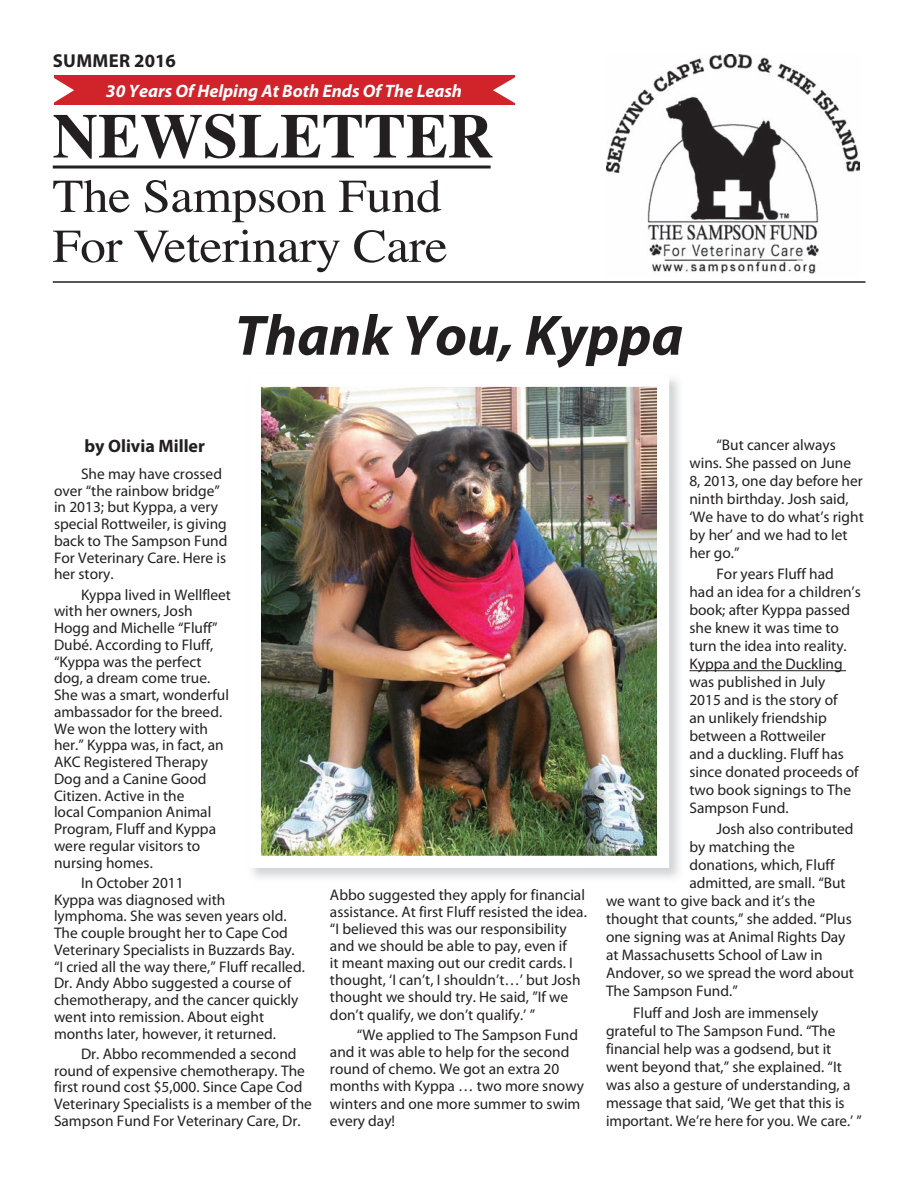
<style>
.page{position:relative;width:918px;height:1188px;background:#fff}
.page>*{position:absolute;margin:0;border:0;box-sizing:border-box;transform-origin:0 0}
.t1{font:700 63px "Times";color:#231f20}
.t2{font:italic 700 57.3px "Myriad Pro";color:#231f20}
.t3{font:47.25px/49.9px "Times";letter-spacing:-.01em;color:#231f20;scale:1.08 1}
.t4{font:700 18.75px "Myriad Pro";letter-spacing:.02em;color:#231f20}
.t5{font:italic 700 18px "Myriad Pro";color:#fff}
.t6{font:700 18px "Myriad Pro";color:#231f20}
.t7{font:15.3px/16.8px "Myriad Pro";color:#231f20}
</style>
<div class="page">
<hr style="left:689px;top:670px;width:157px;height:1px;background:#231f20">
<img style="left:606px;top:54px;width:253px;height:220px">
<hr style="left:53px;top:166px;width:438px;height:3px;background:#231f20">
<hr style="left:53px;top:281px;width:812px;height:2px;background:#231f20">
<img style="left:262px;top:388px;width:394px;height:467px">
<div style="left:54px;top:76px;width:460px;height:29px;background:#d1232a"></div>
<svg style="left:54px;top:78px;width:20px;height:25px"></svg>
<svg style="left:493px;top:76px;width:22px;height:29px"></svg>
<p class="t4" style="left:53px;top:50px;width:125px">SUMMER 2016</p>
<p class="t5" style="left:106px;top:81px;width:358px">30 Years Of Helping At Both Ends Of The Leash</p>
<h1 class="t1" style="left:52px;top:94px;width:443px">NEWSLETTER</h1>
<h3 class="t3" style="left:52px;top:174px;width:367px">The Sampson Fund<br>For Veterinary Care</h3>
<h2 class="t2" style="left:235px;top:304px;width:450px">Thank You, Kyppa</h2>
<p class="t6" style="left:84px;top:436px;width:122px">by Olivia Miller</p>
<p class="t7" style="left:54px;top:466px;width:175px;text-indent:27px">She may have crossed over “the rainbow bridge” in 2013; but Kyppa, a very special Rottweiler, is giving back to The Sampson Fund<br>For Veterinary Care. Here is her story.</p>
<p class="t7" style="left:54px;top:586px;width:178px;text-indent:27px">Kyppa lived in Wellfleet with her owners, Josh<br>Hogg and Michelle “Fluff”<br>Dubé. According to Fluff, “Kyppa was the perfect dog, a dream come true.<br>She was a smart, wonderful ambassador for the breed.<br>We won the lottery with her.” Kyppa was, in fact, an<br>AKC Registered Therapy<br>Dog and a Canine Good<br>Citizen. Active in the<br>local Companion Animal<br>Program, Fluff and Kyppa were regular visitors to nursing homes.</p>
<p class="t7" style="left:54px;top:875px;width:252px;text-indent:27px">In October 2011<br>Kyppa was diagnosed with<br>lymphoma. She was seven years old.<br>The couple brought her to Cape Cod Veterinary Specialists in Buzzards Bay. “I cried all the way there,” Fluff recalled.<br>Dr. Andy Abbo suggested a course of chemotherapy, and the cancer quickly went into remission. About eight months later, however, it returned.</p>
<p class="t7" style="left:54px;top:1046px;width:259px;text-indent:27px">Dr. Abbo recommended a second round of expensive chemotherapy. The first round cost $5,000. Since Cape Cod Veterinary Specialists is a member of the Sampson Fund For Veterinary Care, Dr.</p>
<p class="t7" style="left:330px;top:887px;width:258px">Abbo suggested they apply for financial assistance. At first Fluff resisted the idea. “I believed this was our responsibility and we should be able to pay, even if<br>it meant maxing out our credit cards. I thought, ‘I can’t, I shouldn’t…’ but Josh thought we should try. He said, ”If we don’t qualify, we don’t qualify.’ ”</p>
<p class="t7" style="left:330px;top:1027px;width:255px;text-indent:27px">“We applied to The Sampson Fund and it was able to help for the second round of chemo. We got an extra 20 months with Kyppa … two more snowy winters and one more summer to swim every day!</p>
<p class="t7" style="left:689px;top:436px;width:176px;line-height:18px;text-indent:27px">“But cancer always wins. She passed on June<br>8, 2013, one day before her ninth birthday. Josh said, ‘We have to do what’s right by her’ and we had to let her go.”</p>
<p class="t7" style="left:689px;top:566px;width:173px;line-height:18px;text-indent:27px">For years Fluff had had an idea for a children’s book; after Kyppa passed she knew it was time to turn the idea into reality.<br>Kyppa and the Duckling was published in July<br>2015 and is the story of<br>an unlikely friendship between a Rottweiler<br>and a duckling. Fluff has since donated proceeds of two book signings to The<br>Sampson Fund.</p>
<p class="t7" style="left:716px;top:821px;width:139px">Josh also contributed</p>
<p class="t7" style="left:689px;top:839px;width:107px">by matching the</p>
<p class="t7" style="left:689px;top:857px;width:147px">donations, which, Fluff</p>
<p class="t7" style="left:689px;top:875px;width:158px">admitted, are small. “But</p>
<p class="t7" style="left:606px;top:893px;width:211px">we want to give back and it’s the</p>
<p class="t7" style="left:606px;top:911px;width:247px">thought that counts,” she added. “Plus</p>
<p class="t7" style="left:606px;top:929px;width:241px">one signing was at Animal Rights Day</p>
<p class="t7" style="left:606px;top:947px;width:218px">at Massachusetts School of Law in</p>
<p class="t7" style="left:606px;top:965px;width:250px">Andover, so we spread the word about</p>
<p class="t7" style="left:606px;top:983px;width:133px">The Sampson Fund.”</p>
<p class="t7" style="left:606px;top:1004px;width:257px;line-height:18px;text-indent:27px">Fluff and Josh are immensely grateful to The Sampson Fund. “The financial help was a godsend, but it went beyond that,” she explained. “It was also a gesture of understanding, a message that said, ‘We get that this is important. We’re here for you. We care.’ ”</p>
</div>
